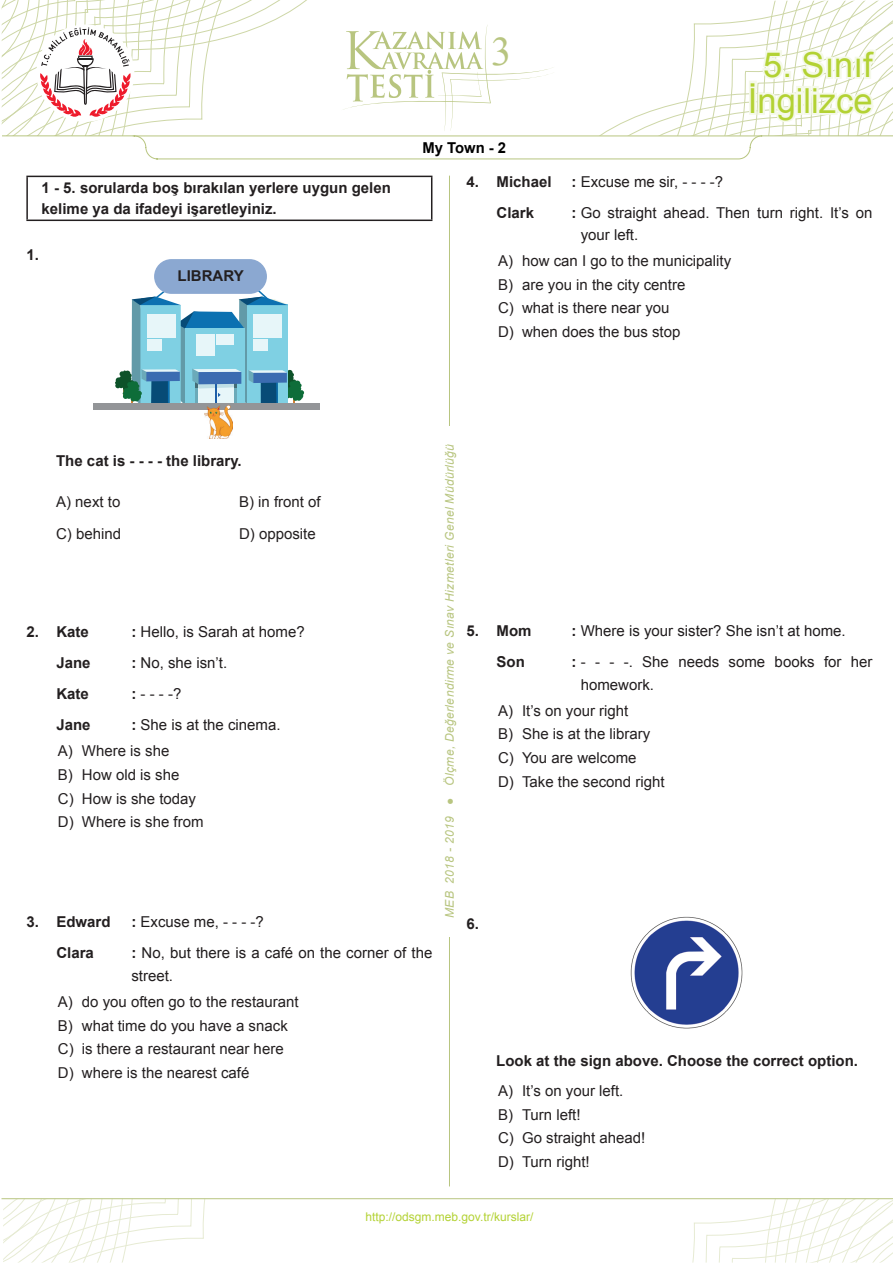
<style>
.page{position:relative;width:893px;height:1263px;background:#fff}
.page>*{position:absolute;margin:0;border:0;box-sizing:border-box;transform-origin:0 0}
.t1{font:40.5px "Times New Roman";color:#b8c580}
.t2{font:34.5px/36px "Arial";color:#b3d234;text-align:center}
.t3{font:15px/23.7px "Arial";color:#231f20}
.t4{font:15px/22.5px "Arial";color:#211d1e}
.t5{font:700 15px/21px "Arial";color:#231f20}
.t6{font:700 15px "Arial";color:#000}
.t7{font:italic 12px "Arial";letter-spacing:.03em;color:#b8c580}
.t8{font:12px "Arial";color:#b3d234}
.s1{font-weight:700;color:#231f20}
.s2{font-weight:700}
.s3{color:#231f20}
</style>
<div class="page">
<svg style="left:551px;top:1199px;width:342px;height:63px"></svg>
<svg style="left:3px;top:1199px;width:344px;height:63px"></svg>
<hr style="left:2px;top:1198px;width:891px;height:1px;background:#b8c580">
<hr style="left:449px;top:176px;width:1px;height:1010px;background:#b8c580">
<div style="left:440px;top:426px;width:19px;height:510px;background:#fff"></div>
<svg style="left:2px;top:0;width:891px;height:159px"></svg>
<hr style="left:26px;top:176px;width:406px;height:1px;background:#231f20">
<hr style="left:26px;top:177px;width:2px;height:43px;background:#231f20">
<hr style="left:431px;top:177px;width:1px;height:43px;background:#231f20">
<hr style="left:26px;top:220px;width:406px;height:1px;background:#231f20">
<div style="left:154px;top:259px;width:113px;height:35px;background:#8ba8d1;border-radius:17px"></div>
<svg style="left:115px;top:278px;width:189px;height:126px"></svg>
<div style="left:253px;top:373px;width:34px;height:10px;background:#3b6cb1"></div>
<div style="left:253px;top:314px;width:14px;height:11px;background:#e7f6f9"></div>
<div style="left:269px;top:314px;width:13px;height:11px;background:#e7f6f9"></div>
<div style="left:253px;top:327px;width:14px;height:11px;background:#e7f6f9"></div>
<div style="left:269px;top:327px;width:13px;height:11px;background:#e7f6f9"></div>
<div style="left:253px;top:339px;width:14px;height:12px;background:#e7f6f9"></div>
<div style="left:147px;top:314px;width:14px;height:11px;background:#e7f6f9"></div>
<div style="left:163px;top:314px;width:13px;height:11px;background:#e7f6f9"></div>
<div style="left:147px;top:327px;width:14px;height:11px;background:#e7f6f9"></div>
<div style="left:163px;top:327px;width:13px;height:11px;background:#e7f6f9"></div>
<div style="left:147px;top:339px;width:14px;height:12px;background:#e7f6f9"></div>
<div style="left:196px;top:334px;width:18px;height:10px;background:#e7f6f9"></div>
<div style="left:216px;top:334px;width:17px;height:10px;background:#e7f6f9"></div>
<div style="left:196px;top:345px;width:18px;height:11px;background:#e7f6f9"></div>
<div style="left:93px;top:404px;width:227px;height:6px;background:#939598"></div>
<img style="left:204px;top:406px;width:29px;height:33px">
<img style="left:630px;top:916px;width:113px;height:113px">
<p class="t5" style="left:42px;top:178px;width:351px">1 - 5. sorularda boş bırakılan yerlere uygun gelen kelime ya da ifadeyi işaretleyiniz.</p>
<p class="t5" style="left:26px;top:245px;width:14px">1.</p>
<p class="t5" style="left:178px;top:266px;width:68px">LIBRARY</p>
<h1 class="t1" style="left:491px;top:24px;width:22px">3</h1>
<p class="t6" style="left:423px;top:138px;width:85px">My Town - 2</p>
<h2 class="t2" style="left:748px;top:47px;width:126px">5. Sınıf<br>İngilizce</h2>
<p class="t5" style="left:466px;top:171px;width:87px">4. Michael</p>
<p class="t4" style="left:571px;top:170px;width:153px"><span class="s1">:</span> Excuse me sir, - - - -?</p>
<p class="t5" style="left:496px;top:202px;width:39px">Clark</p>
<p class="t4" style="left:581px;top:201px;width:293px;text-indent:-9px"><span class="s1">:</span> Go straight ahead. Then turn right. It’s on your left.</p>
<p class="t3" style="left:498px;top:249px;width:235px">A) how can I go to the municipality<br>B) are you in the city centre<br>C) what is there near you<br>D) when does the bus stop</p>
<p class="t5" style="left:56px;top:451px;width:187px">The cat is - - - - the library.</p>
<p class="t3" style="left:56px;top:490px;width:66px">A) next to</p>
<p class="t3" style="left:239px;top:490px;width:83px">B) in front of</p>
<p class="t3" style="left:56px;top:522px;width:67px">C) behind</p>
<p class="t3" style="left:239px;top:522px;width:78px">D) opposite</p>
<p class="t5" style="left:26px;top:622px;width:64px">2. Kate</p>
<p class="t4" style="left:131px;top:621px;width:175px"><span class="s2">:</span> Hello, is Sarah at home?</p>
<p class="t5" style="left:56px;top:653px;width:36px">Jane</p>
<p class="t4" style="left:131px;top:652px;width:97px"><span class="s1">:</span> No, she isn’t.</p>
<p class="t5" style="left:56px;top:684px;width:34px">Kate</p>
<p class="t4" style="left:131px;top:683px;width:51px"><span class="s1">:</span> - - - -?</p>
<p class="t5" style="left:56px;top:715px;width:36px">Jane</p>
<p class="t4" style="left:58px;top:712px;width:224px;line-height:25.8px;text-indent:74px"><span class="s1">:</span> She is at the cinema.<br><span class="s3">A) Where is she</span></p>
<p class="t3" style="left:58px;top:763px;width:147px">B) How old is she<br>C) How is she today<br>D) Where is she from</p>
<p class="t5" style="left:26px;top:912px;width:86px">3. Edward</p>
<p class="t4" style="left:131px;top:911px;width:134px"><span class="s2">:</span> Excuse me, - - - -?</p>
<p class="t5" style="left:56px;top:943px;width:39px">Clara</p>
<p class="t4" style="left:131px;top:942px;width:303px"><span class="s1">:</span> No, but there is a café on the corner of the street.</p>
<p class="t3" style="left:58px;top:990px;width:242px">A) do you often go to the restaurant<br>B) what time do you have a snack<br>C) is there a restaurant near here<br>D) where is the nearest café</p>
<p class="t7" style="left:442px;top:918px;width:476px;rotate:-90deg">MEB 2018 - 2019 ● Ölçme, Değerlendirme ve Sınav Hizmetleri Genel Müdürlüğü</p>
<p class="t5" style="left:466px;top:621px;width:66px">5. Mom</p>
<p class="t4" style="left:571px;top:620px;width:276px"><span class="s1">:</span> Where is your sister? She isn’t at home.</p>
<p class="t5" style="left:496px;top:652px;width:30px">Son</p>
<p class="t4" style="left:581px;top:651px;width:293px;text-indent:-9px"><span class="s1">:</span> - - - -. She needs some books for her homework.</p>
<p class="t3" style="left:498px;top:699px;width:168px">A) It’s on your right<br>B) She is at the library<br>C) You are welcome<br>D) Take the second right</p>
<p class="t5" style="left:466px;top:914px;width:14px">6.</p>
<p class="t5" style="left:496px;top:1050px;width:363px">Look at the sign above. Choose the correct option.</p>
<p class="t3" style="left:498px;top:1079px;width:149px">A) It’s on your left.<br>B) Turn left!<br>C) Go straight ahead!<br>D) Turn right!</p>
<p class="t8" style="left:366px;top:1208px;width:169px">http://odsgm.meb.gov.tr/kurslar/</p>
</div>
